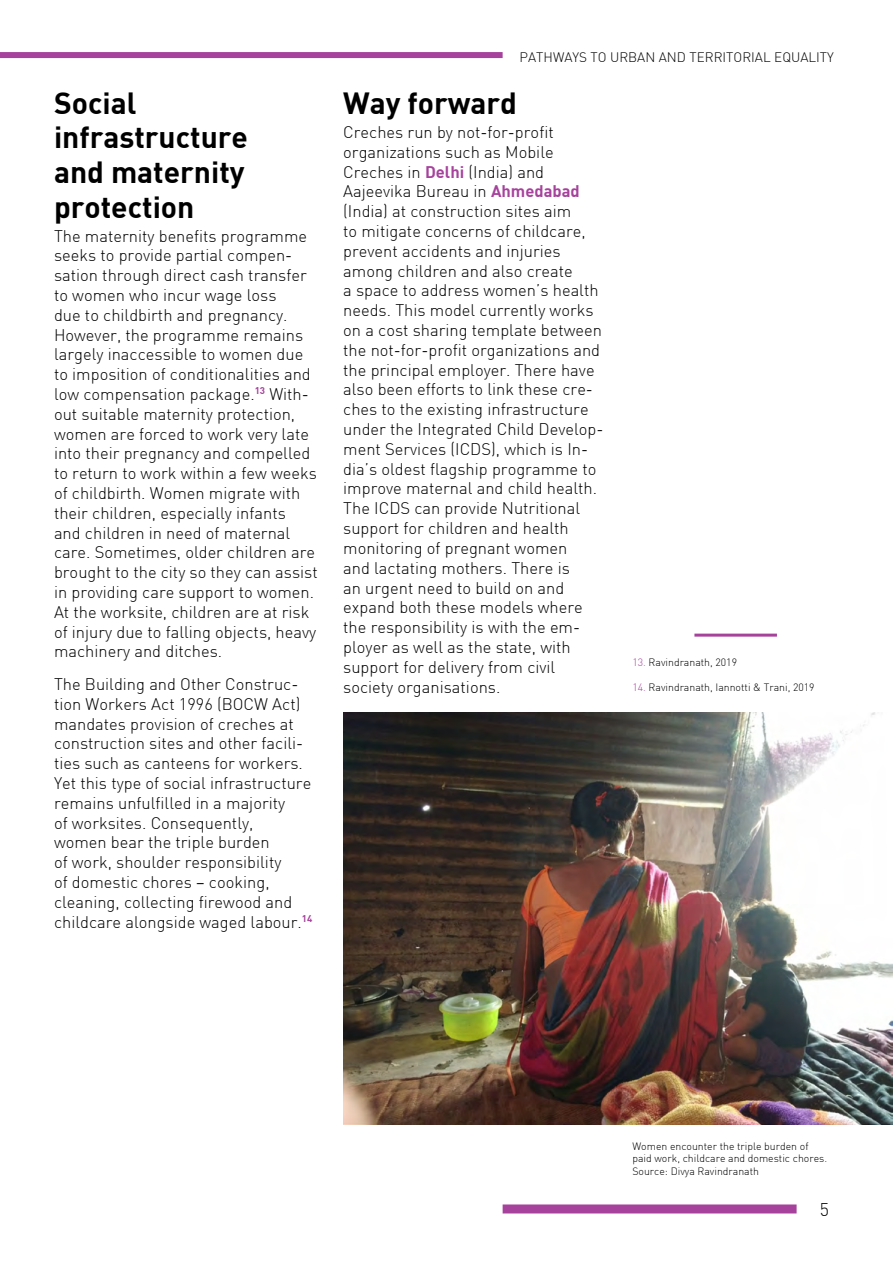
<style>
.page{position:relative;width:893px;height:1263px;background:#fff}
.page>*{position:absolute;margin:0;border:0;box-sizing:border-box;transform-origin:0 0}
.t1{font:700 30px/34.5px "DIN";color:#000}
.t2{font:300 18px "DIN";color:#000}
.t3{font:300 16.5px/19.8px "DIN";color:#000}
.t4{font:300 13.5px "DIN";color:#000}
.t5{font:300 10.5px/12.6px "DIN";color:#000}
.s1{font-weight:700;color:#a6429c}
.s2{color:#a6429c}
</style>
<div class="page">
<div style="left:0;top:52px;width:503px;height:6px;background:#a6429c"></div>
<div style="left:503px;top:1204px;width:294px;height:9px;background:#a6429c"></div>
<hr style="left:694px;top:634px;width:83px;height:3px;background:#a6429c">
<img style="left:343px;top:712px;width:550px;height:412px">
<h1 class="t1" style="left:54px;top:85px;width:196px">Social infrastructure and maternity protection</h1>
<p class="t3" style="left:54px;top:226px;width:265px">The maternity benefits programme seeks to provide partial compen&shy;sation through direct cash transfer to women who incur wage loss<br>due to childbirth and pregnancy.<br>However, the programme remains largely inaccessible to women due to imposition of conditionalities and low compensation package.<sup>13</sup> With&shy;out suitable maternity protection, women are forced to work very late into their pregnancy and compelled to return to work within a few weeks of childbirth. Women migrate with their children, especially infants<br>and children in need of maternal care. Sometimes, older children are brought to the city so they can assist in providing care support to women.<br>At the worksite, children are at risk of injury due to falling objects, heavy machinery and ditches.</p>
<p class="t3" style="left:54px;top:674px;width:260px">The Building and Other Construc&shy;tion Workers Act 1996 (BOCW Act) mandates provision of creches at construction sites and other facili&shy;ties such as canteens for workers.<br>Yet this type of social infrastructure remains unfulfilled in a majority<br>of worksites. Consequently,<br>women bear the triple burden<br>of work, shoulder responsibility<br>of domestic chores – cooking, cleaning, collecting firewood and childcare alongside waged labour.<sup>14</sup></p>
<p class="t4" style="left:520px;top:49px;width:316px">PATHWAYS TO URBAN AND TERRITORIAL EQUALITY</p>
<h1 class="t1" style="left:343px;top:85px;width:175px">Way forward</h1>
<p class="t3" style="left:343px;top:122px;width:262px">Creches run by not-for-profit organizations such as Mobile<br>Creches in <span class="s1">Delhi</span> (India) and<br>Aajeevika Bureau in <span class="s1">Ahmedabad </span>(India) at construction sites aim<br>to mitigate concerns of childcare, prevent accidents and injuries among children and also create<br>a space to address women’s health needs. This model currently works on a cost sharing template between the not-for-profit organizations and the principal employer. There have also been efforts to link these cre&shy;ches to the existing infrastructure under the Integrated Child Develop&shy;ment Services (ICDS), which is In&shy;dia’s oldest flagship programme to improve maternal and child health.<br>The ICDS can provide Nutritional support for children and health monitoring of pregnant women<br>and lactating mothers. There is<br>an urgent need to build on and expand both these models where the responsibility is with the em&shy;ployer as well as the state, with support for delivery from civil society organisations.</p>
<p class="t5" style="left:632px;top:656px;width:106px"><span class="s2">13.</span> Ravindranath, 2019</p>
<p class="t5" style="left:632px;top:681px;width:184px"><span class="s2">14.</span> Ravindranath, Iannotti &amp; Trani, 2019</p>
<p class="t5" style="left:632px;top:1139px;width:196px">Women encounter the triple burden of paid work, childcare and domestic chores.<br>Source: Divya Ravindranath</p>
<p class="t2" style="left:820px;top:1198px;width:11px">5</p>
</div>
